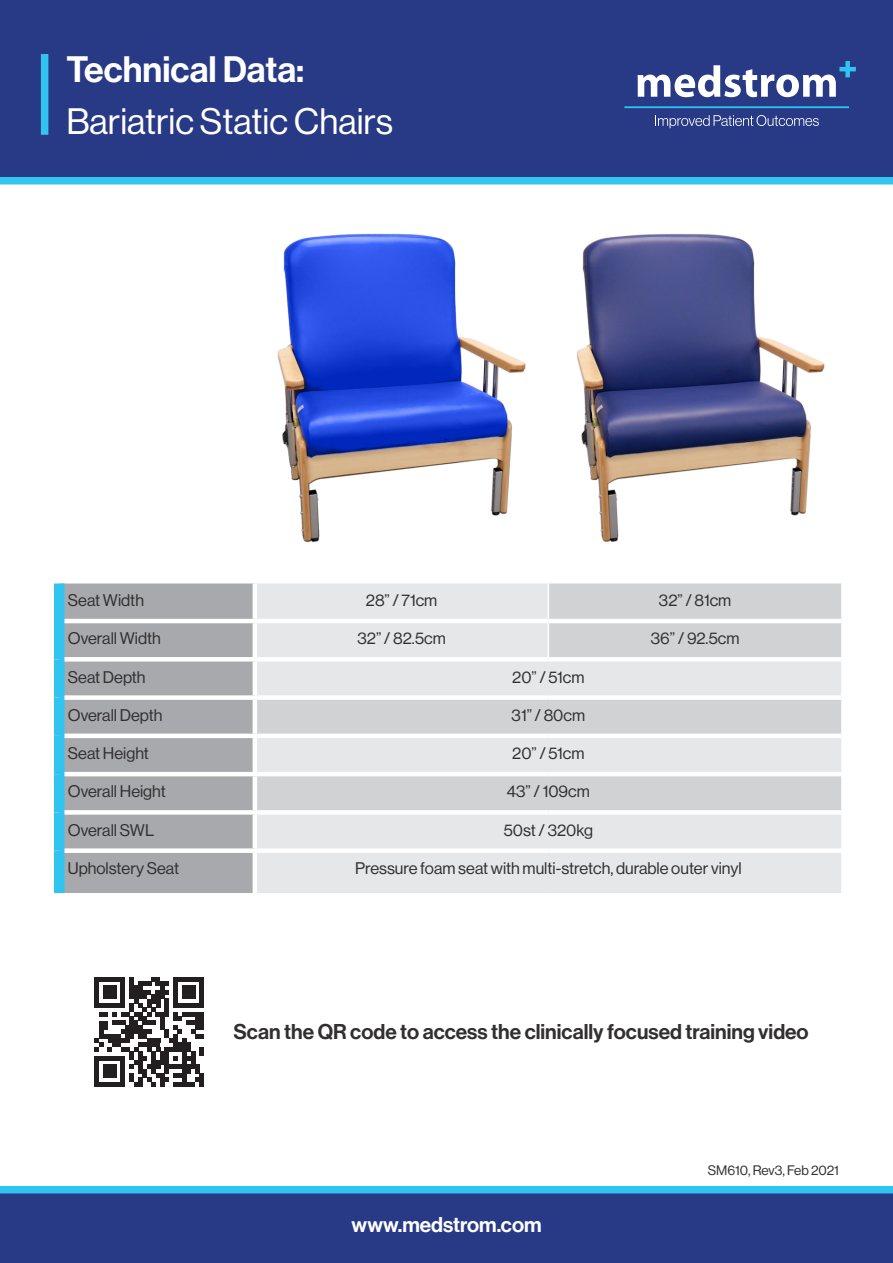
<style>
.page{position:relative;width:893px;height:1263px;background:#fff}
.page>*{position:absolute;margin:0;border:0;box-sizing:border-box;transform-origin:0 0}
.t1{font:36px "N Haas Grotesk DS Pro 55 Rg";color:#fff}
.t2{font:36px "N Haas Grotesk DS Pro 65 Md";color:#fff}
.t3{font:21px "N Haas Grotesk DS Pro 65 Md";color:#312f30}
.t4{font:21px "N Haas Grotesk DS Pro 65 Md";color:#fff}
.t5{font:16.5px "N Haas Grotesk DS Pro 55 Rg";color:#312f30}
.t6{font:13.5px "N Haas Grotesk DS Pro 55 Rg";color:#312f30}
</style>
<div class="page">
<img style="left:576px;top:234px;width:249px;height:308px">
<div style="left:0;top:0;width:893px;height:184px;background:#283a85"></div>
<div style="left:64px;top:583px;width:189px;height:310px;background:#a8a9ad"></div>
<div style="left:257px;top:815px;width:584px;height:78px;background:#e6e7e9"></div>
<svg style="left:257px;top:583px;width:584px;height:227px;background:#dbdcde"></svg>
<div style="left:54px;top:583px;width:10px;height:38px;background:#31c4f1"></div>
<div style="left:54px;top:621px;width:10px;height:38px;background:#31c4f1"></div>
<div style="left:54px;top:659px;width:10px;height:39px;background:#31c4f1"></div>
<div style="left:54px;top:698px;width:10px;height:38px;background:#31c4f1"></div>
<div style="left:54px;top:736px;width:10px;height:38px;background:#31c4f1"></div>
<div style="left:54px;top:774px;width:10px;height:38px;background:#31c4f1"></div>
<div style="left:54px;top:812px;width:10px;height:39px;background:#31c4f1"></div>
<div style="left:54px;top:851px;width:10px;height:42px;background:#31c4f1"></div>
<hr style="left:548px;top:583px;width:1px;height:36px;background:#fff">
<hr style="left:548px;top:623px;width:1px;height:34px;background:#fff">
<hr style="left:64px;top:619px;width:193px;height:4px;background:#fff">
<hr style="left:64px;top:657px;width:193px;height:4px;background:#fff">
<div style="left:64px;top:695px;width:193px;height:5px;background:#fff"></div>
<hr style="left:64px;top:734px;width:193px;height:4px;background:#fff">
<hr style="left:64px;top:772px;width:193px;height:4px;background:#fff">
<div style="left:64px;top:810px;width:193px;height:5px;background:#fff"></div>
<div style="left:64px;top:848px;width:193px;height:5px;background:#fff"></div>
<hr style="left:257px;top:619px;width:291px;height:4px;background:#fff">
<hr style="left:548px;top:619px;width:293px;height:4px;background:#fff">
<hr style="left:257px;top:657px;width:291px;height:4px;background:#fff">
<hr style="left:548px;top:657px;width:293px;height:4px;background:#fff">
<div style="left:257px;top:695px;width:291px;height:5px;background:#fff"></div>
<div style="left:548px;top:695px;width:293px;height:5px;background:#fff"></div>
<hr style="left:257px;top:734px;width:291px;height:4px;background:#fff">
<hr style="left:548px;top:734px;width:293px;height:4px;background:#fff">
<hr style="left:257px;top:772px;width:291px;height:4px;background:#fff">
<hr style="left:548px;top:772px;width:293px;height:4px;background:#fff">
<div style="left:257px;top:848px;width:291px;height:5px;background:#fff"></div>
<div style="left:548px;top:848px;width:293px;height:5px;background:#fff"></div>
<svg style="left:0;top:1186px;width:893px;height:77px;background:#28478f"></svg>
<div style="left:41px;top:54px;width:7px;height:81px;background:#31c4f1"></div>
<hr style="left:94px;top:977px;width:31px;height:4px;background:#231f20">
<svg style="left:130px;top:977px;width:4px;height:9px"></svg>
<hr style="left:173px;top:977px;width:31px;height:4px;background:#231f20">
<div style="left:94px;top:981px;width:5px;height:22px;background:#231f20"></div>
<hr style="left:121px;top:981px;width:4px;height:22px;background:#231f20">
<div style="left:138px;top:981px;width:13px;height:5px;background:#231f20"></div>
<div style="left:156px;top:981px;width:13px;height:5px;background:#231f20"></div>
<div style="left:173px;top:981px;width:5px;height:22px;background:#231f20"></div>
<hr style="left:200px;top:981px;width:4px;height:22px;background:#231f20">
<div style="left:103px;top:986px;width:13px;height:13px;background:#231f20"></div>
<hr style="left:130px;top:986px;width:13px;height:4px;background:#231f20">
<svg style="left:151px;top:977px;width:14px;height:13px"></svg>
<div style="left:182px;top:986px;width:13px;height:13px;background:#231f20"></div>
<hr style="left:130px;top:990px;width:21px;height:4px;background:#231f20">
<hr style="left:156px;top:990px;width:13px;height:4px;background:#231f20">
<div style="left:130px;top:994px;width:17px;height:5px;background:#231f20"></div>
<div style="left:151px;top:994px;width:14px;height:5px;background:#231f20"></div>
<svg style="left:94px;top:999px;width:110px;height:87px"></svg>
<img style="left:277px;top:233px;width:249px;height:309px">
<svg style="left:655px;top:115px;width:164px;height:13px;background:#51609c"></svg>
<svg style="left:638px;top:61px;width:218px;height:36px"></svg>
<hr style="left:624px;top:106px;width:225px;height:2px;background:#31c4f1">
<p class="t2" style="left:66px;top:48px;width:239px">Technical Data:</p>
<p class="t1" style="left:66px;top:101px;width:328px">Bariatric Static Chairs</p>
<p class="t5" style="left:68px;top:591px;width:78px">Seat Width</p>
<p class="t5" style="left:366px;top:591px;width:73px">28” / 71cm</p>
<p class="t5" style="left:659px;top:591px;width:74px">32” / 81cm</p>
<p class="t5" style="left:68px;top:629px;width:95px">Overall Width</p>
<p class="t5" style="left:357px;top:629px;width:90px">32” / 82.5cm</p>
<p class="t5" style="left:651px;top:629px;width:90px">36” / 92.5cm</p>
<p class="t5" style="left:68px;top:667px;width:79px">Seat Depth</p>
<p class="t5" style="left:512px;top:667px;width:74px">20” / 51cm</p>
<p class="t5" style="left:68px;top:706px;width:96px">Overall Depth</p>
<p class="t5" style="left:512px;top:706px;width:75px">31” / 80cm</p>
<p class="t5" style="left:68px;top:744px;width:83px">Seat Height</p>
<p class="t5" style="left:512px;top:744px;width:74px">20” / 51cm</p>
<p class="t5" style="left:68px;top:782px;width:99px">Overall Height</p>
<p class="t5" style="left:507px;top:782px;width:84px">43” / 109cm</p>
<p class="t5" style="left:68px;top:820px;width:88px">Overall SWL</p>
<p class="t5" style="left:504px;top:820px;width:91px">50st / 320kg</p>
<p class="t5" style="left:68px;top:859px;width:113px">Upholstery Seat</p>
<p class="t5" style="left:355px;top:859px;width:388px">Pressure foam seat with multi-stretch, durable outer vinyl</p>
<p class="t3" style="left:233px;top:1020px;width:577px">Scan the QR code to access the clinically focused training video</p>
<p class="t4" style="left:351px;top:1212px;width:192px">www.medstrom.com</p>
<p class="t6" style="left:708px;top:1162px;width:133px">SM610, Rev3, Feb 2021</p>
</div>
